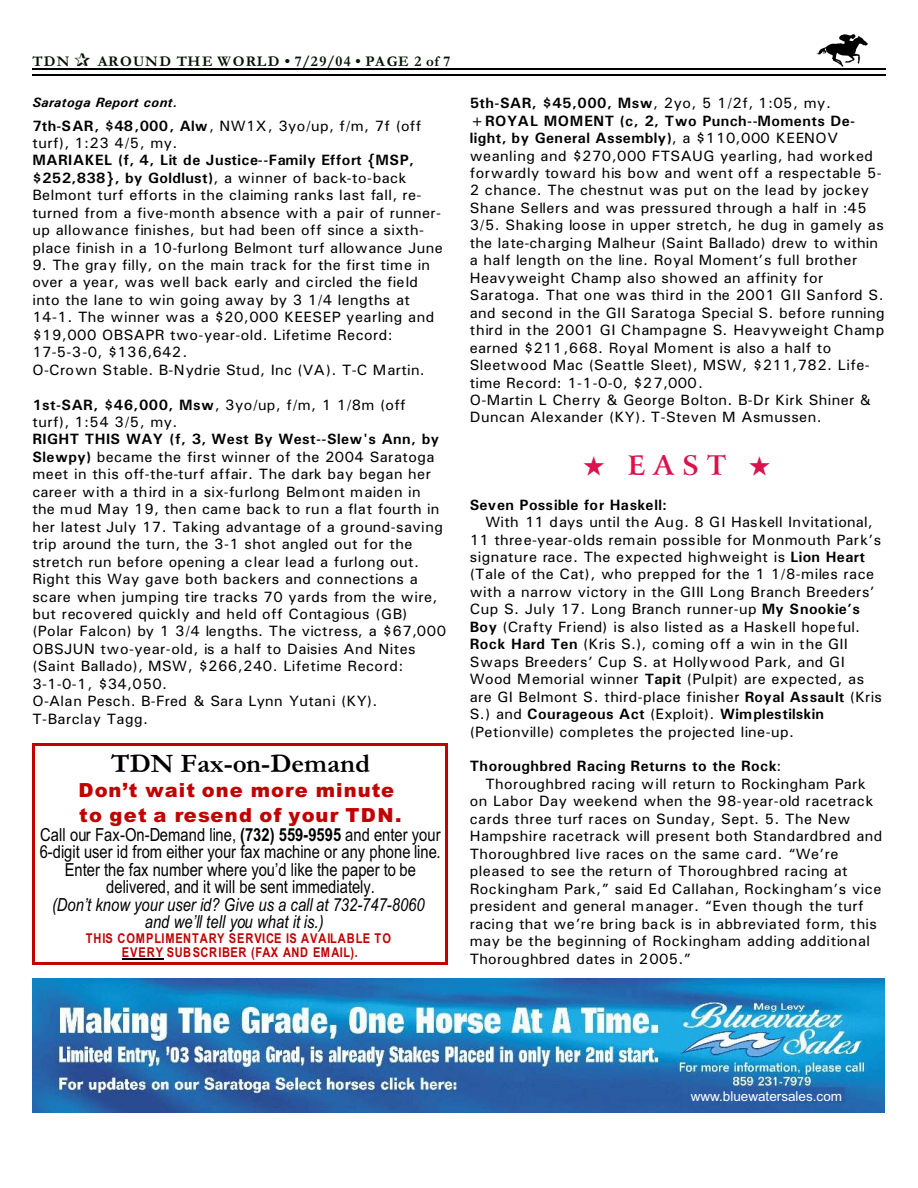
<style>
.page{position:relative;width:918px;height:1188px;background:#fff}
.page>*{position:absolute;margin:0;border:0;box-sizing:border-box;transform-origin:0 0}
.t1{font:700 27px "Garamond";letter-spacing:.005em;color:#000}
.t2{font:700 27px "Arrus BT";color:#db124d}
.t3{font:900 19.5px/25px "Arial";letter-spacing:.05em;color:#c20000}
.t4{font:18px/17.4px "Arial Narrow";color:#000;text-align:center}
.t5{font:italic 18px/17.4px "Arial Narrow";color:#000;text-align:center}
.t6{font:15px/17.4px "Univers";letter-spacing:.03em;color:#000}
.t7{font:15px "Univers";letter-spacing:.01em;color:#000}
.t8{font:700 15px "Univers";letter-spacing:.03em;color:#000}
.t9{font:700 15px "Garamond";letter-spacing:.085em;color:#001400}
.t10{font:700 15px "Univers";letter-spacing:.01em;color:#000}
.t11{font:700 13.5px/14.4px "Arial Narrow";letter-spacing:.065em;color:#c20000;text-align:center}
.t12{font:13.5px "Arial";color:#fff}
.t13{font:italic 700 13.5px "Univers";letter-spacing:.025em;color:#000}
.s1{font-weight:700}
.s2{font-style:italic}
.s3{font-weight:400}
</style>
<div class="page">
<img style="left:817px;top:35px;width:51px;height:31px">
<hr style="left:32px;top:68px;width:853px;height:1px;background:#000">
<hr style="left:32px;top:75px;width:853px;height:1px;background:#000">
<img style="left:32px;top:979px;width:852px;height:133px">
<hr style="left:122px;top:959px;width:42px;height:1px;background:#000">
<hr style="left:32px;top:743px;width:3px;height:222px;background:#c20000">
<hr style="left:445px;top:743px;width:3px;height:222px;background:#c20000">
<hr style="left:32px;top:743px;width:416px;height:3px;background:#c20000">
<hr style="left:32px;top:962px;width:416px;height:3px;background:#c20000">
<p class="t9" style="left:32px;top:56px;width:39px">TDN</p>
<p class="t9" style="left:98px;top:56px;width:354px">AROUND THE WORLD • 7/29/04 • PAGE 2 of 7</p>
<p class="t13" style="left:32px;top:97px;width:147px">Saratoga Report cont.</p>
<p class="t6" style="left:32px;top:118px;width:391px"><span class="s1">7th-SAR, $48,000, Alw</span>, NW1X, 3yo/up, f/m, 7f (off turf), 1:23 4/5, my.</p>
<p class="t6" style="left:32px;top:153px;width:412px"><span class="s1">MARIAKEL (f, 4, Lit de Justice--Family Effort {MSP, $252,838}, by Goldlust)</span>, a winner of back-to-back Belmont turf efforts in the claiming ranks last fall, re&shy;turned from a five-month absence with a pair of runner&shy;up allowance finishes, but had been off since a sixth&shy;place finish in a 10-furlong Belmont turf allowance June</p>
<p class="t6" style="left:32px;top:257px;width:403px">9. The gray filly, on the main track for the first time in over a year, was well back early and circled the field into the lane to win going away by 3 1/4 lengths at 14-1. The winner was a $20,000 KEESEP yearling and $19,000 OBSAPR two-year-old. Lifetime Record:<br>17-5-3-0, $136,642.<br>O-Crown Stable. B-Nydrie Stud, Inc (VA). T-C Martin.</p>
<p class="t6" style="left:32px;top:397px;width:375px"><span class="s1">1st-SAR, $46,000, Msw</span>, 3yo/up, f/m, 1 1/8m (off turf), 1:54 3/5, my.</p>
<p class="t6" style="left:32px;top:432px;width:415px"><span class="s1">RIGHT THIS WAY (f, 3, West By West--Slew's Ann, by Slewpy)</span> became the first winner of the 2004 Saratoga meet in this off-the-turf affair. The dark bay began her career with a third in a six-furlong Belmont maiden in the mud May 19, then came back to run a flat fourth in her latest July 17. Taking advantage of a ground-saving trip around the turn, the 3-1 shot angled out for the stretch run before opening a clear lead a furlong out.<br>Right this Way gave both backers and connections a scare when jumping tire tracks 70 yards from the wire, but recovered quickly and held off Contagious (GB) (Polar Falcon) by 1 3/4 lengths. The victress, a $67,000<br>OBSJUN two-year-old, is a half to Daisies And Nites (Saint Ballado), MSW, $266,240. Lifetime Record:<br>3-1-0-1, $34,050.<br>O-Alan Pesch. B-Fred &amp; Sara Lynn Yutani (KY).<br>T-Barclay Tagg.</p>
<h1 class="t1" style="left:111px;top:754px;width:261px">TDN Fax-on-Demand</h1>
<h2 class="t3" style="left:79px;top:780px;width:324px">Don’t wait one more minute to get a resend of your TDN.</h2>
<p class="t4" style="left:40px;top:828px;width:403px">Call our Fax-On-Demand line, <span class="s1">(732) 559-9595</span> and enter your 6-digit user id from either your fax machine or any phone line<span class="s2">.<br></span>Enter the fax number where you’d like the paper to be delivered, and it will be sent immediately.</p>
<p class="t5" style="left:52px;top:897px;width:374px">(Don’t know your user id? Give us a call at 732-747-8060 and we’ll tell you what it is.)</p>
<p class="t11" style="left:86px;top:933px;width:307px">THIS COMPLIMENTARY SERVICE IS AVAILABLE TO<br>EVERY SUBSCRIBER (FAX AND EMAIL).</p>
<p class="t6" style="left:470px;top:96px;width:416px"><span class="s1">5th-SAR, $45,000, Msw</span>, 2yo, 5 1/2f, 1:05, my. <span class="s1">+ROYAL MOMENT (c, 2, Two Punch--Moments De&shy;light, by General Assembly)</span>, a $110,000 KEENOV weanling and $270,000 FTSAUG yearling, had worked forwardly toward his bow and went off a respectable 5- 2 chance. The chestnut was put on the lead by jockey Shane Sellers and was pressured through a half in :45<br>3/5. Shaking loose in upper stretch, he dug in gamely as the late-charging Malheur (Saint Ballado) drew to within a half length on the line. Royal Moment’s full brother Heavyweight Champ also showed an affinity for Saratoga. That one was third in the 2001 GII Sanford S. and second in the GII Saratoga Special S. before running third in the 2001 GI Champagne S. Heavyweight Champ earned $211,668. Royal Moment is also a half to Sleetwood Mac (Seattle Sleet), MSW, $211,782. Life&shy;time Record: 1-1-0-0, $27,000.<br>O-Martin L Cherry &amp; George Bolton. B-Dr Kirk Shiner &amp; Duncan Alexander (KY). T-Steven M Asmussen.</p>
<h1 class="t2" style="left:583px;top:455px;width:189px">★ EAST ★</h1>
<p class="t10" style="left:470px;top:499px;width:199px">Seven Possible for Haskell:</p>
<p class="t6" style="left:470px;top:515px;width:414px;text-indent:16px">With 11 days until the Aug. 8 GI Haskell Invitational, 11 three-year-olds remain possible for Monmouth Park’s signature race. The expected highweight is <span class="s1">Lion Heart </span>(Tale of the Cat), who prepped for the 1 1/8-miles race with a narrow victory in the GIII Long Branch Breeders’ Cup S. July 17. Long Branch runner-up <span class="s1">My Snookie’s Boy</span> (Crafty Friend) is also listed as a Haskell hopeful.<br><span class="s1">Rock Hard Ten</span> (Kris S.), coming off a win in the GII Swaps Breeders’ Cup S. at Hollywood Park, and GI Wood Memorial winner <span class="s1">Tapit</span> (Pulpit) are expected, as are GI Belmont S. third-place finisher <span class="s1">Royal Assault</span> (Kris S.) and <span class="s1">Courageous Act</span> (Exploit). <span class="s1">Wimplestilskin </span>(Petionville) completes the projected line-up.</p>
<p class="t8" style="left:470px;top:761px;width:313px">Thoroughbred Racing Returns to the Rock<span class="s3">:</span></p>
<p class="t6" style="left:485px;top:776px;width:382px">Thoroughbred racing will return to Rockingham Park</p>
<p class="t6" style="left:470px;top:794px;width:405px">on Labor Day weekend when the 98-year-old racetrack</p>
<p class="t6" style="left:470px;top:811px;width:382px">cards three turf races on Sunday, Sept. 5. The New</p>
<p class="t6" style="left:470px;top:829px;width:414px">Hampshire racetrack will present both Standardbred and</p>
<p class="t6" style="left:470px;top:846px;width:370px">Thoroughbred live races on the same card. “We’re</p>
<p class="t6" style="left:470px;top:864px;width:380px">pleased to see the return of Thoroughbred racing at</p>
<p class="t6" style="left:470px;top:881px;width:413px">Rockingham Park,” said Ed Callahan, Rockingham’s vice</p>
<p class="t6" style="left:470px;top:899px;width:395px">president and general manager. “Even though the turf</p>
<p class="t7" style="left:470px;top:918px;width:409px">racing that we’re bring back is in abbreviated form, this</p>
<p class="t6" style="left:470px;top:934px;width:402px">may be the beginning of Rockingham adding additional</p>
<p class="t6" style="left:470px;top:951px;width:223px">Thoroughbred dates in 2005.”</p>
<p class="t12" style="left:691px;top:1091px;width:153px">www.bluewatersales.com</p>
</div>
